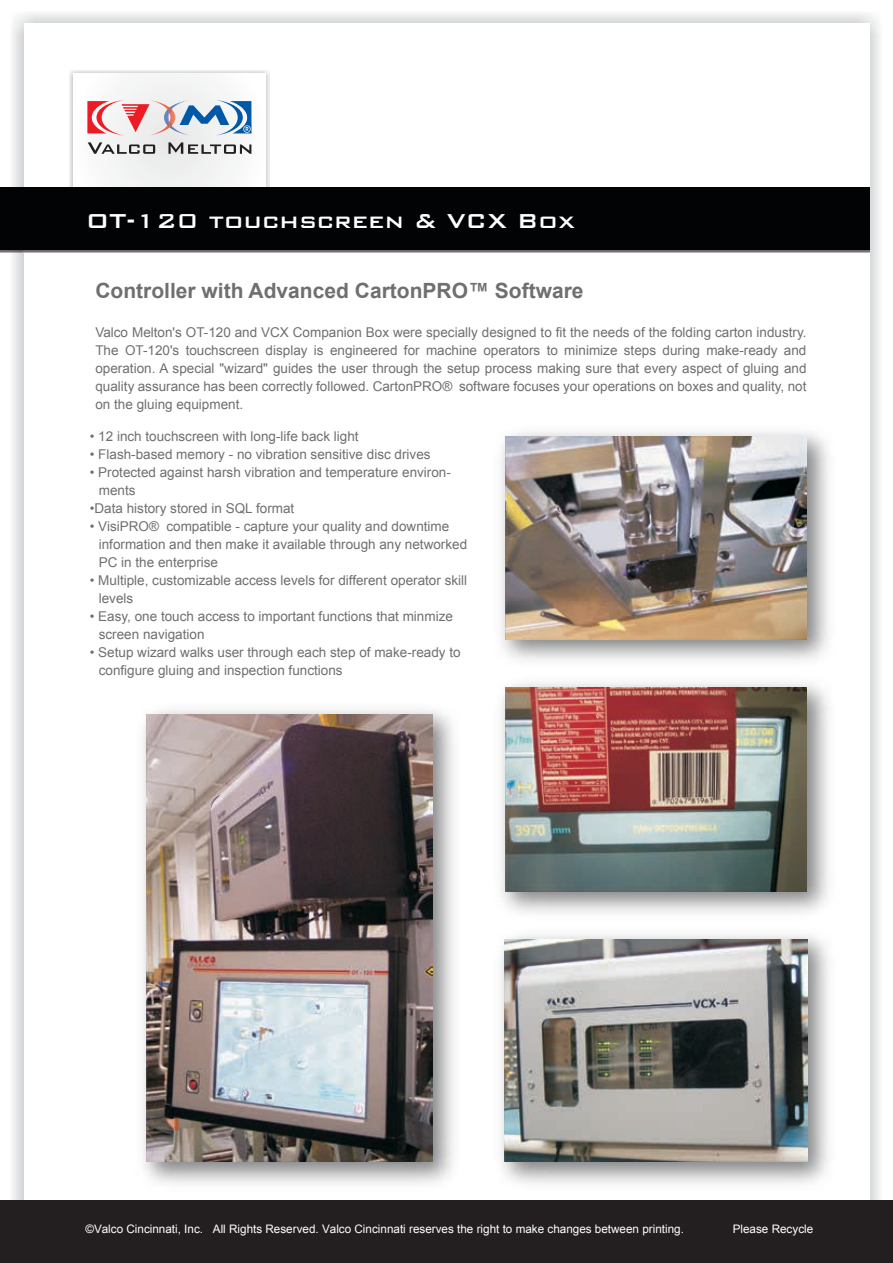
<style>
.page{position:relative;width:893px;height:1263px;background:#fff}
.page>*{position:absolute;margin:0;border:0;box-sizing:border-box;transform-origin:0 0}
.t1{font:500 27px "Bank Gothic BT";color:#fff}
.t2{font:700 21px "Arial";color:#6d6f71}
.t3{font:13.5px/18px "Arial";color:#6d6f71}
.t4{font:11.7px "Arial";color:#fff}
</style>
<div class="page">
<img style="left:11px;top:13px;width:869px;height:1187px">
<div style="left:24px;top:24px;width:845px;height:1210px;background:#fff"></div>
<img style="left:70px;top:70px;width:199px;height:117px">
<div style="left:74px;top:73px;width:191px;height:132px;background:#f5f6f6"></div>
<img style="left:0;top:250px;width:869px;height:2px">
<div style="left:0;top:187px;width:869px;height:63px;background:#020304"></div>
<img style="left:175px;top:102px;width:5px;height:34px">
<img style="left:150px;top:100px;width:25px;height:36px">
<svg style="left:88px;top:142px;width:163px;height:12px"></svg>
<svg style="left:87px;top:100px;width:63px;height:36px"></svg>
<svg style="left:180px;top:100px;width:72px;height:36px"></svg>
<div style="left:0;top:1200px;width:893px;height:63px;background:#231f20"></div>
<img style="left:501px;top:432px;width:328px;height:228px">
<img style="left:506px;top:437px;width:300px;height:203px">
<img style="left:501px;top:683px;width:328px;height:231px">
<img style="left:506px;top:687px;width:300px;height:205px">
<img style="left:501px;top:935px;width:328px;height:249px">
<img style="left:505px;top:939px;width:302px;height:223px">
<img style="left:143px;top:709px;width:311px;height:475px">
<img style="left:146px;top:714px;width:286px;height:448px">
<h1 class="t1" style="left:86px;top:206px;width:491px">OT-120 touchscreen &amp; VCX Box</h1>
<h2 class="t2" style="left:95px;top:277px;width:490px">Controller with Advanced CartonPRO™ Software</h2>
<p class="t3" style="left:95px;top:323px;width:713px;text-align:justify">Valco Melton's OT-120 and VCX Companion Box were specially designed to fit the needs of the folding carton industry.<br>The OT-120's touchscreen display is engineered for machine operators to minimize steps during make-ready and operation. A special "wizard" guides the user through the setup process making sure that every aspect of gluing and quality assurance has been correctly followed. CartonPRO® software focuses your operations on boxes and quality, not on the gluing equipment.</p>
<p class="t3" style="left:90px;top:428px;width:270px">• 12 inch touchscreen with long-life back light</p>
<p class="t3" style="left:90px;top:446px;width:342px">• Flash-based memory - no vibration sensitive disc drives</p>
<p class="t3" style="left:99px;top:464px;width:354px;text-indent:-9px">• Protected against harsh vibration and temperature environ&shy;ments</p>
<p class="t3" style="left:90px;top:500px;width:206px">•Data history stored in SQL format</p>
<p class="t3" style="left:99px;top:518px;width:370px;text-indent:-9px">• VisiPRO® compatible - capture your quality and downtime information and then make it available through any networked<br>PC in the enterprise</p>
<p class="t3" style="left:99px;top:572px;width:370px;text-indent:-9px">• Multiple, customizable access levels for different operator skill levels</p>
<p class="t3" style="left:99px;top:608px;width:356px;text-indent:-9px">• Easy, one touch access to important functions that minmize screen navigation</p>
<p class="t3" style="left:99px;top:644px;width:363px;text-indent:-9px">• Setup wizard walks user through each step of make-ready to configure gluing and inspection functions</p>
<p class="t4" style="left:85px;top:1221px;width:600px">©Valco Cincinnati, Inc. All Rights Reserved. Valco Cincinnati reserves the right to make changes between printing.</p>
<p class="t4" style="left:733px;top:1221px;width:82px">Please Recycle</p>
</div>
